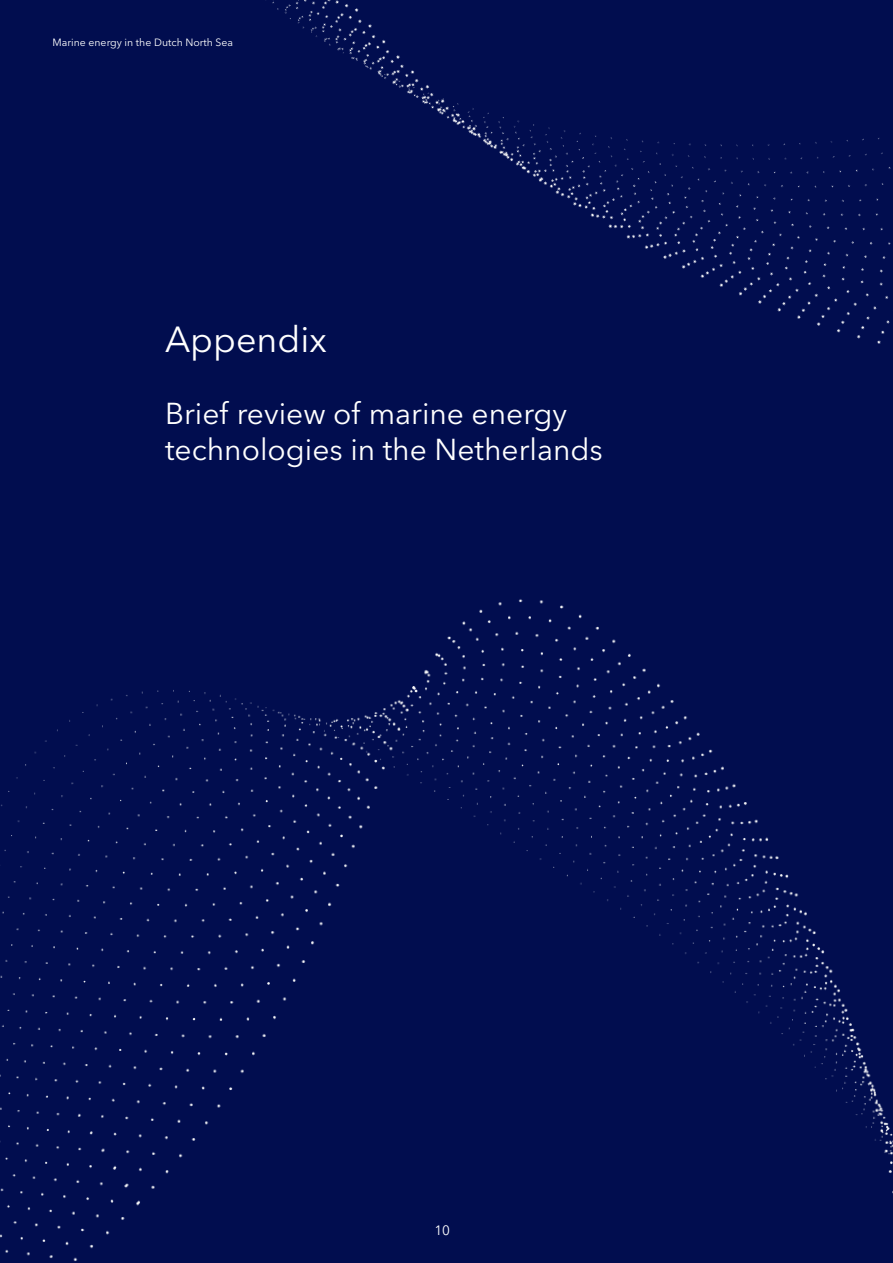
<style>
.page{position:relative;width:893px;height:1263px;background:#010d4f}
.page>*{position:absolute;margin:0;border:0;box-sizing:border-box;transform-origin:0 0}
.Headline_24pt{font:36px "Avenir Next LT Pro";color:#fff}
.Headline_24pt-2{font:30px "Avenir Next LT Pro";color:#fff}
.t1{font:13.5px "Avenir Next LT Pro";color:#fff}
.t2{font:10.5px "Avenir Next LT Pro";color:#fff}
</style>
<div class="page">
<img style="left:0;top:660px;width:893px;height:601px">
<img style="left:265px;top:0;width:626px;height:660px">
<p class="t2" style="left:53px;top:36px;width:182px">Marine energy in the Dutch North Sea</p>
<p class="Headline_24pt" style="left:165px;top:318px;width:163px">Appendix</p>
<p class="Headline_24pt-2" style="left:165px;top:396px;width:404px">Brief review of marine energy</p>
<p class="Headline_24pt-2" style="left:165px;top:432px;width:439px">technologies in the Netherlands</p>
<p class="t1" style="left:434px;top:1222px;width:17px">10</p>
</div>
